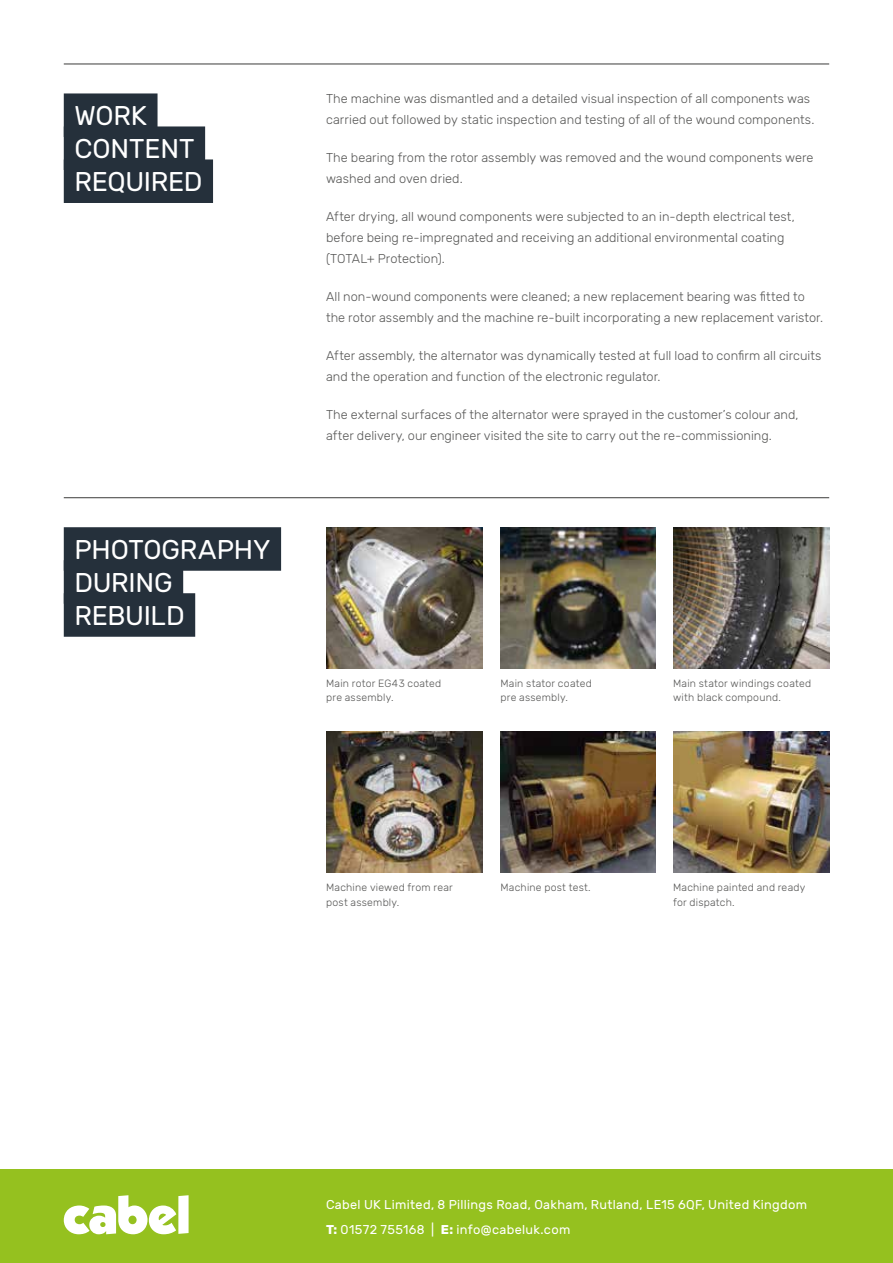
<style>
.page{position:relative;width:893px;height:1263px;background:#fff}
.page>*{position:absolute;margin:0;border:0;box-sizing:border-box;transform-origin:0 0}
.t1{font:27px/33px "Rubik";letter-spacing:-.01em;color:#fff}
.t2{font:300 12.75px/21px "Rubik";color:#575756}
.t3{font:12.75px/25.2px "Rubik";letter-spacing:.025em;color:#fff}
.t4{font:300 10.5px/14.2px "Rubik";letter-spacing:.02em;color:#575756}
.s1{font-weight:700}
</style>
<div class="page">
<div style="left:64px;top:93px;width:94px;height:44px;background:#25303b"></div>
<div style="left:64px;top:126px;width:141px;height:44px;background:#25303b"></div>
<div style="left:64px;top:159px;width:149px;height:44px;background:#25303b"></div>
<hr style="left:64px;top:64px;width:765px;height:1px;background:#3c3c3b">
<div style="left:64px;top:527px;width:217px;height:44px;background:#25303b"></div>
<div style="left:64px;top:560px;width:119px;height:44px;background:#25303b"></div>
<div style="left:64px;top:593px;width:131px;height:44px;background:#25303b"></div>
<hr style="left:64px;top:497px;width:765px;height:1px;background:#3c3c3b">
<img style="left:326px;top:527px;width:156px;height:142px">
<img style="left:326px;top:731px;width:156px;height:142px">
<img style="left:501px;top:527px;width:154px;height:142px">
<img style="left:501px;top:731px;width:154px;height:142px">
<img style="left:673px;top:527px;width:156px;height:142px">
<img style="left:673px;top:731px;width:156px;height:142px">
<div style="left:0;top:1169px;width:893px;height:94px;background:#95c11f"></div>
<svg style="left:64px;top:1195px;width:125px;height:39px"></svg>
<h1 class="t1" style="left:74px;top:100px;width:129px">WORK<br>CONTENT<br>REQUIRED</h1>
<h1 class="t1" style="left:74px;top:534px;width:198px">PHOTOGRAPHY<br>DURING<br>REBUILD</h1>
<p class="t2" style="left:326px;top:89px;width:490px">The machine was dismantled and a detailed visual inspection of all components was carried out followed by static inspection and testing of all of the wound components.</p>
<p class="t2" style="left:326px;top:148px;width:489px">The bearing from the rotor assembly was removed and the wound components were washed and oven dried.</p>
<p class="t2" style="left:326px;top:207px;width:470px">After drying, all wound components were subjected to an in-depth electrical test, before being re-impregnated and receiving an additional environmental coating (TOTAL+ Protection).</p>
<p class="t2" style="left:326px;top:287px;width:499px">All non-wound components were cleaned; a new replacement bearing was fitted to the rotor assembly and the machine re-built incorporating a new replacement varistor.</p>
<p class="t2" style="left:326px;top:346px;width:497px">After assembly, the alternator was dynamically tested at full load to confirm all circuits and the operation and function of the electronic regulator.</p>
<p class="t2" style="left:326px;top:405px;width:474px">The external surfaces of the alternator were sprayed in the customer’s colour and, after delivery, our engineer visited the site to carry out the re-commissioning.</p>
<p class="t4" style="left:326px;top:677px;width:117px">Main rotor EG43 coated pre assembly.</p>
<p class="t4" style="left:501px;top:677px;width:93px">Main stator coated pre assembly.</p>
<p class="t4" style="left:673px;top:677px;width:140px">Main stator windings coated with black compound.</p>
<p class="t4" style="left:326px;top:881px;width:128px">Machine viewed from rear post assembly.</p>
<p class="t4" style="left:501px;top:881px;width:92px">Machine post test.</p>
<p class="t4" style="left:673px;top:881px;width:134px">Machine painted and ready for dispatch.</p>
<p class="t3" style="left:326px;top:1192px;width:482px">Cabel UK Limited, 8 Pillings Road, Oakham, Rutland, LE15 6QF, United Kingdom<br><span class="s1">T:</span> 01572 755168 | <span class="s1">E:</span> info@cabeluk.com</p>
</div>
